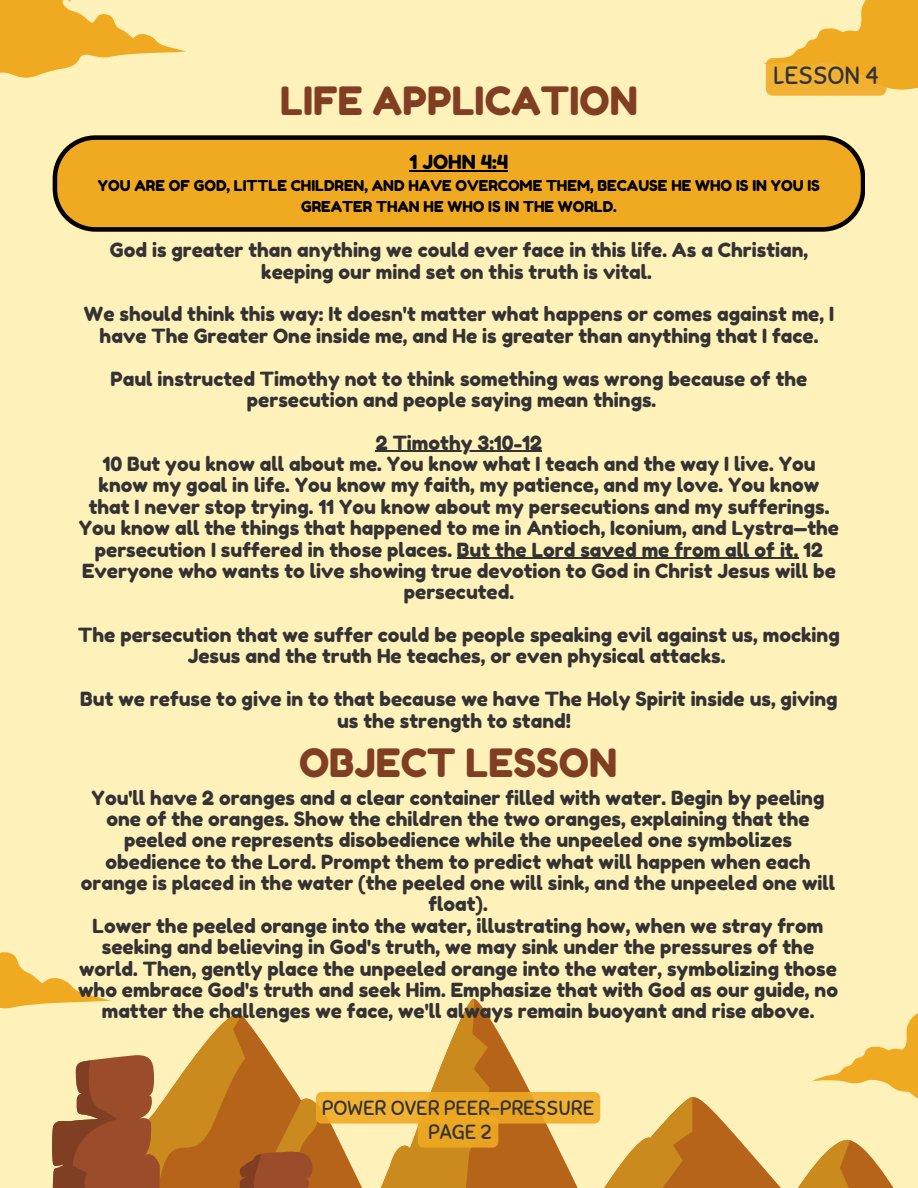
<style>
.page{position:relative;width:918px;height:1188px;background:#fff1ba}
.page>*{position:absolute;margin:0;border:0;box-sizing:border-box;transform-origin:0 0}
.t1{font:39px "Fredoka One";color:#803e22}
.t2{font:24.9px "Sniglet";color:#333}
.t3{font:20.4px "Sniglet";color:#333}
.t4{font:19.5px/21.3px "Fredoka One";color:#333;text-align:center}
.t5{font:19.5px "Fredoka One";color:#000}
.t6{font:15px/20.2px "Fredoka One";color:#000;text-align:center}
</style>
<div class="page">
<svg style="left:490px;top:1019px;width:29px;height:169px;fill:#b5641a"></svg>
<svg style="left:0;top:952px;width:490px;height:236px"></svg>
<svg style="left:519px;top:1013px;width:399px;height:175px"></svg>
<svg style="left:0;top:0;width:186px;height:78px"></svg>
<hr style="left:376px;top:451px;width:166px;height:1px;background:#333">
<hr style="left:457px;top:558px;width:341px;height:1px;background:#333">
<svg style="left:53px;top:135px;width:812px;height:97px;background:#d89a21"></svg>
<hr style="left:409px;top:170px;width:99px;height:1px;background:#000">
<div style="left:316px;top:1092px;width:284px;height:32px;background:#f0aa22;border-radius:6px;opacity:.88"></div>
<div style="left:418px;top:1116px;width:80px;height:32px;background:#f0aa22;border-radius:6px"></div>
<svg style="left:763px;top:0;width:155px;height:96px"></svg>
<h4 class="t1" style="left:280px;top:77px;width:359px">LIFE APPLICATION</h4>
<h4 class="t2" style="left:773px;top:60px;width:107px">LESSON 4</h4>
<h4 class="t5" style="left:409px;top:150px;width:100px">1 JOHN 4:4</h4>
<h4 class="t6" style="left:98px;top:176px;width:724px">YOU ARE OF GOD, LITTLE CHILDREN, AND HAVE OVERCOME THEM, BECAUSE HE WHO IS IN YOU IS<br>GREATER THAN HE WHO IS IN THE WORLD.</h4>
<p class="t4" style="left:110px;top:239px;width:700px">God is greater than anything we could ever face in this life. As a Christian, keeping our mind set on this truth is vital.</p>
<p class="t4" style="left:84px;top:304px;width:752px">We should think this way: It doesn't matter what happens or comes against me, I have The Greater One inside me, and He is greater than anything that I face.</p>
<h2 class="t4" style="left:247px;top:368px;width:562px;text-align:left;text-indent:-136px">Paul instructed Timothy not to think something was wrong because of the persecution and people saying mean things.</h2>
<h1 class="t4" style="left:79px;top:432px;width:762px">2 Timothy 3:10-12<br>10 But you know all about me. You know what I teach and the way I live. You know my goal in life. You know my faith, my patience, and my love. You know that I never stop trying. 11 You know about my persecutions and my sufferings.<br>You know all the things that happened to me in Antioch, Iconium, and Lystra—the persecution I suffered in those places. But the Lord saved me from all of it. 12<br>Everyone who wants to live showing true devotion to God in Christ Jesus will be persecuted.</h1>
<p class="t4" style="left:78px;top:624px;width:763px">The persecution that we suffer could be people speaking evil against us, mocking<br>Jesus and the truth He teaches, or even physical attacks.</p>
<p class="t4" style="left:80px;top:688px;width:759px">But we refuse to give in to that because we have The Holy Spirit inside us, giving us the strength to stand!</p>
<h4 class="t1" style="left:299px;top:739px;width:320px">OBJECT LESSON</h4>
<h1 class="t4" style="left:78px;top:787px;width:761px">You'll have 2 oranges and a clear container filled with water. Begin by peeling one of the oranges. Show the children the two oranges, explaining that the peeled one represents disobedience while the unpeeled one symbolizes obedience to the Lord. Prompt them to predict what will happen when each orange is placed in the water (the peeled one will sink, and the unpeeled one will float).<br>Lower the peeled orange into the water, illustrating how, when we stray from seeking and believing in God's truth, we may sink under the pressures of the world. Then, gently place the unpeeled orange into the water, symbolizing those who embrace God's truth and seek Him. Emphasize that with God as our guide, no matter the challenges we face, we'll always remain buoyant and rise above.</h1>
<h4 class="t3" style="left:322px;top:1095px;width:274px">POWER OVER PEER-PRESSURE</h4>
<h4 class="t3" style="left:428px;top:1119px;width:66px">PAGE 2</h4>
</div>
